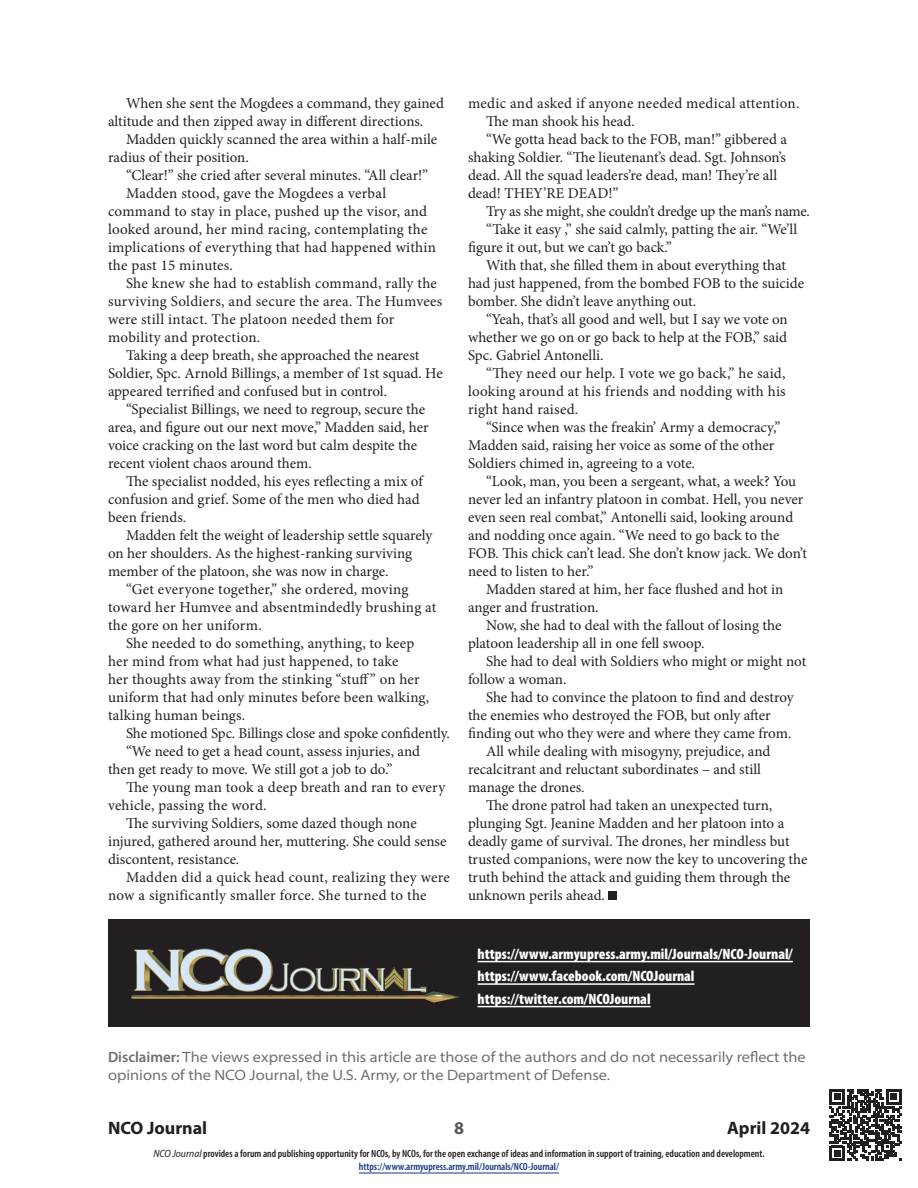
<style>
.page{position:relative;width:918px;height:1188px;background:#fff}
.page>*{position:absolute;margin:0;border:0;box-sizing:border-box;transform-origin:0 0}
.t1{font:700 18px "Myriad Pro";color:#231f20}
.t2{font:700 18px "Myriad Pro";color:#57585a}
.body{font:15px/18px "Minion Pro";color:#231f20}
.body-2{font:15px/18px "Minion Pro";letter-spacing:.02em;color:#231f20}
.disclaimer{font:semi-expanded 15px/18px "Myriad Pro";color:#6c6d70}
.t3{font:900 condensed 15px/22.5px "Myriad Pro";color:#fff}
.body-3{font:15px "Minion Pro";letter-spacing:-.02em;color:#231f20}
.t4{font:600 condensed 10.5px/13.5px "Myriad Pro";color:#231f20;text-align:center}
.s1{font-weight:600;font-stretch:normal}
.s2{font-weight:400;font-style:italic;font-stretch:semi-condensed}
.s3{color:#113880}
</style>
<div class="page">
<hr style="left:359px;top:1173px;width:200px;height:1px;background:#113880">
<div style="left:608px;top:891px;width:9px;height:9px;background:#231f20"></div>
<div style="left:108px;top:919px;width:702px;height:108px;background:#231f20"></div>
<hr style="left:478px;top:961px;width:315px;height:1px;background:#fff">
<hr style="left:478px;top:983px;width:217px;height:2px;background:#fff">
<hr style="left:478px;top:1006px;width:173px;height:1px;background:#fff">
<img style="left:131px;top:948px;width:329px;height:55px">
<svg style="left:830px;top:1089px;width:71px;height:72px"></svg>
<p class="body" style="left:108px;top:94px;width:337px;text-indent:18px">When she sent the Mogdees a command, they gained altitude and then zipped away in different directions.</p>
<p class="body" style="left:108px;top:130px;width:331px;text-indent:18px">Madden quickly scanned the area within a half-mile radius of their position.</p>
<p class="body" style="left:126px;top:166px;width:304px">“Clear!” she cried after several minutes. “All clear!”</p>
<p class="body-2" style="left:108px;top:184px;width:330px;text-indent:18px">Madden stood, gave the Mogdees a verbal command to stay in place, pushed up the visor, and looked around, her mind racing, contemplating the implications of everything that had happened within the past 15 minutes.</p>
<p class="body" style="left:108px;top:274px;width:336px;text-indent:18px">She knew she had to establish command, rally the surviving Soldiers, and secure the area. The Humvees were still intact. The platoon needed them for mobility and protection.</p>
<p class="body" style="left:108px;top:346px;width:336px;text-indent:18px">Taking a deep breath, she approached the nearest<br>Soldier, Spc. Arnold Billings, a member of 1st squad. He appeared terrified and confused but in control.</p>
<p class="body" style="left:108px;top:400px;width:322px;text-indent:18px">“Specialist Billings, we need to regroup, secure the area, and figure out our next move,” Madden said, her voice cracking on the last word but calm despite the recent violent chaos around them.</p>
<p class="body" style="left:108px;top:472px;width:316px;text-indent:18px">The specialist nodded, his eyes reflecting a mix of confusion and grief. Some of the men who died had been friends.</p>
<p class="body" style="left:108px;top:526px;width:326px;text-indent:18px">Madden felt the weight of leadership settle squarely on her shoulders. As the highest-ranking surviving member of the platoon, she was now in charge.</p>
<p class="body" style="left:108px;top:580px;width:330px;text-indent:18px">“Get everyone together,” she ordered, moving toward her Humvee and absentmindedly brushing at the gore on her uniform.</p>
<p class="body" style="left:108px;top:634px;width:323px;text-indent:18px">She needed to do something, anything, to keep her mind from what had just happened, to take<br>her thoughts away from the stinking “stuff” on her uniform that had only minutes before been walking, talking human beings.</p>
<p class="body" style="left:126px;top:724px;width:325px">She motioned Spc. Billings close and spoke confidently.</p>
<p class="body" style="left:108px;top:742px;width:314px;text-indent:18px">“We need to get a head count, assess injuries, and then get ready to move. We still got a job to do.”</p>
<p class="body" style="left:108px;top:778px;width:339px;text-indent:18px">The young man took a deep breath and ran to every vehicle, passing the word.</p>
<p class="body" style="left:108px;top:814px;width:340px;text-indent:18px">The surviving Soldiers, some dazed though none injured, gathered around her, muttering. She could sense discontent, resistance.</p>
<p class="body-2" style="left:108px;top:868px;width:343px;text-indent:18px">Madden did a quick head count, realizing they were now a significantly smaller force. She turned to the</p>
<p class="body" style="left:468px;top:94px;width:333px">medic and asked if anyone needed medical attention.</p>
<p class="body" style="left:486px;top:112px;width:150px">The man shook his head.</p>
<p class="body" style="left:468px;top:130px;width:321px;text-indent:18px">“We gotta head back to the FOB, man!” gibbered a shaking Soldier. “The lieutenant’s dead. Sgt. Johnson’s dead. All the squad leaders’re dead, man! They’re all dead! THEY’RE DEAD!”</p>
<p class="body-3" style="left:486px;top:201px;width:325px">Try as she might, she couldn’t dredge up the man’s name.</p>
<p class="body" style="left:468px;top:220px;width:331px;text-indent:18px">“Take it easy ,” she said calmly, patting the air. “We’ll figure it out, but we can’t go back.”</p>
<p class="body" style="left:468px;top:256px;width:338px;text-indent:18px">With that, she filled them in about everything that had just happened, from the bombed FOB to the suicide bomber. She didn’t leave anything out.</p>
<p class="body" style="left:468px;top:310px;width:321px;text-align:justify;text-indent:18px">“Yeah, that’s all good and well, but I say we vote on whether we go on or go back to help at the FOB,” said Spc. Gabriel Antonelli.</p>
<p class="body" style="left:468px;top:364px;width:319px;text-align:justify;text-indent:18px">“They need our help. I vote we go back,” he said, looking around at his friends and nodding with his right hand raised.</p>
<p class="body" style="left:468px;top:418px;width:314px;text-indent:18px">“Since when was the freakin’ Army a democracy,”<br>Madden said, raising her voice as some of the other<br>Soldiers chimed in, agreeing to a vote.</p>
<p class="body" style="left:468px;top:472px;width:341px;text-indent:18px">“Look, man, you been a sergeant, what, a week? You never led an infantry platoon in combat. Hell, you never even seen real combat,” Antonelli said, looking around and nodding once again. “We need to go back to the FOB. This chick can’t lead. She don’t know jack. We don’t need to listen to her.”</p>
<p class="body" style="left:468px;top:580px;width:317px;text-indent:18px">Madden stared at him, her face flushed and hot in anger and frustration.</p>
<p class="body" style="left:468px;top:616px;width:315px;text-indent:18px">Now, she had to deal with the fallout of losing the platoon leadership all in one fell swoop.</p>
<p class="body" style="left:468px;top:652px;width:340px;text-indent:18px">She had to deal with Soldiers who might or might not follow a woman.</p>
<p class="body" style="left:468px;top:688px;width:327px;text-indent:18px">She had to convince the platoon to find and destroy the enemies who destroyed the FOB, but only after finding out who they were and where they came from.</p>
<p class="body" style="left:468px;top:742px;width:304px;text-indent:18px">All while dealing with misogyny, prejudice, and recalcitrant and reluctant subordinates – and still manage the drones.</p>
<p class="body" style="left:468px;top:796px;width:341px;text-indent:18px">The drone patrol had taken an unexpected turn, plunging Sgt. Jeanine Madden and her platoon into a deadly game of survival. The drones, her mindless but trusted companions, were now the key to uncovering the truth behind the attack and guiding them through the unknown perils ahead.</p>
<p class="t3" style="left:478px;top:942px;width:317px">https://www.armyupress.army.mil/Journals/NCO-Journal/ https://www.facebook.com/NCOJournal https://twitter.com/NCOJournal</p>
<p class="disclaimer" style="left:108px;top:1048px;width:699px"><span class="s1">Disclaimer:</span> The views expressed in this article are those of the authors and do not necessarily reflect the opinions of the NCO Journal, the U.S. Army, or the Department of Defense.</p>
<p class="t1" style="left:108px;top:1116px;width:101px">NCO Journal</p>
<p class="t2" style="left:454px;top:1116px;width:11px">8</p>
<p class="t1" style="left:727px;top:1116px;width:84px">April 2024</p>
<p class="t4" style="left:153px;top:1146px;width:613px"><span class="s2">NCO Journal</span> provides a forum and publishing opportunity for NCOs, by NCOs, for the open exchange of ideas and information in support of training, education and development. <span class="s3">https://www.armyupress.army.mil/Journals/NCO-Journal/</span></p>
</div>
